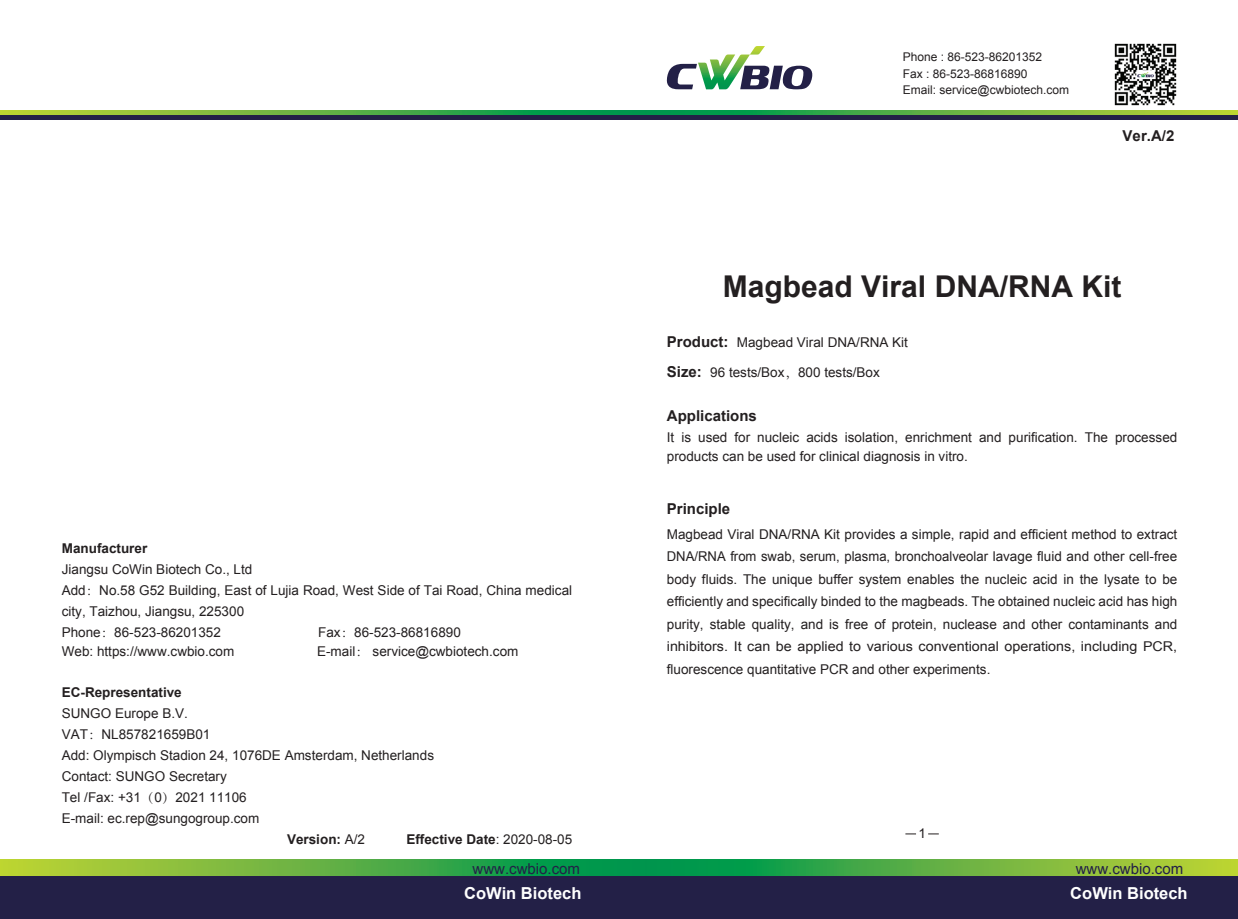
<style>
.page{position:relative;width:1238px;height:919px;background:#fff}
.page>*{position:absolute;margin:0;border:0;box-sizing:border-box;transform-origin:0 0}
.t1{font:700 30px "Arial";color:#231f20}
.t2{font:700 16.5px "Arial";color:#fff}
.t3{font:700 15px "Arial";color:#231f20}
.t4{font:15px "Arial";color:#232047}
.t5{font:13.5px/22.5px "Arial";color:#231f20}
.t6{font:700 13.5px "Arial";color:#231f20}
.t7{font:12px/16.5px "Arial";color:#231f20}
.s1{font-family:"Adobe Song Std";font-weight:300}
.s2{font-weight:400}
.s3{font-weight:700;font-size:15px}
</style>
<div class="page">
<svg style="left:646px;top:111px;width:591px;height:4px;background:#5bb142"></svg>
<hr style="left:642px;top:115px;width:595px;height:4px;background:#232047">
<svg style="left:0;top:111px;width:646px;height:4px;background:#5bb142"></svg>
<hr style="left:0;top:115px;width:646px;height:4px;background:#232047">
<svg style="left:666px;top:46px;width:146px;height:43px"></svg>
<img style="left:1114px;top:43px;width:63px;height:63px">
<div style="left:642px;top:874px;width:595px;height:44px;background:#232047"></div>
<svg style="left:646px;top:859px;width:591px;height:16px;background:#5bb142"></svg>
<div style="left:0;top:874px;width:646px;height:44px;background:#232047"></div>
<svg style="left:0;top:859px;width:646px;height:16px;background:#5bb142"></svg>
<p class="t6" style="left:62px;top:539px;width:87px">Manufacturer</p>
<p class="t5" style="left:62px;top:558px;width:512px;line-height:21px">Jiangsu CoWin Biotech Co., Ltd<br>Add<span class="s1">：</span>No.58 G52 Building, East of Lujia Road, West Side of Tai Road, China medical city, Taizhou, Jiangsu, 225300<br>Phone<span class="s1">：</span>86-523-86201352</p>
<p class="t5" style="left:318px;top:620px;width:144px">Fax<span class="s1">：</span>86-523-86816890</p>
<p class="t5" style="left:62px;top:640px;width:174px">Web: https://www.cwbio.com</p>
<p class="t5" style="left:317px;top:640px;width:203px">E-mail<span class="s1">：</span> service@cwbiotech.com</p>
<p class="t6" style="left:62px;top:683px;width:122px">EC-Representative</p>
<p class="t5" style="left:62px;top:701px;width:128px">SUNGO Europe B.V.</p>
<p class="t5" style="left:62px;top:722px;width:150px">VAT<span class="s1">：</span>NL857821659B01</p>
<p class="t5" style="left:62px;top:743px;width:374px">Add: Olympisch Stadion 24, 1076DE Amsterdam, Netherlands</p>
<p class="t5" style="left:62px;top:764px;width:167px">Contact: SUNGO Secretary</p>
<p class="t5" style="left:62px;top:785px;width:186px">Tel /Fax: +31<span class="s1">（</span>0<span class="s1">）</span>2021 11106</p>
<p class="t5" style="left:62px;top:806px;width:199px">E-mail: ec.rep@sungogroup.com</p>
<p class="t6" style="left:287px;top:830px;width:80px">Version: <span class="s2">A/2</span></p>
<p class="t6" style="left:406px;top:830px;width:167px">Effective Date<span class="s2">: 2020-08-05</span></p>
<p class="t4" style="left:472px;top:858px;width:109px">www.cwbio.com</p>
<p class="t2" style="left:464px;top:882px;width:119px">CoWin Biotech</p>
<p class="t7" style="left:902px;top:49px;width:168px">Phone : 86-523-86201352<br>Fax : 86-523-86816890<br>Email: service@cwbiotech.com</p>
<p class="t3" style="left:1122px;top:125px;width:53px">Ver.A/2</p>
<h1 class="t1" style="left:722px;top:266px;width:400px">Magbead Viral DNA/RNA Kit</h1>
<p class="t5" style="left:666px;top:331px;width:243px"><span class="s3">Product:</span> Magbead Viral DNA/RNA Kit</p>
<p class="t5" style="left:666px;top:361px;width:214px"><span class="s3">Size:</span> 96 tests/Box<span class="s1">，</span>800 tests/Box</p>
<p class="t3" style="left:666px;top:405px;width:92px">Applications</p>
<p class="t5" style="left:666px;top:427px;width:512px;line-height:19.5px">It is used for nucleic acids isolation, enrichment and purification. The processed products can be used for clinical diagnosis in vitro.</p>
<p class="t3" style="left:666px;top:499px;width:65px">Principle</p>
<p class="t5" style="left:666px;top:522px;width:512px;text-align:justify">Magbead Viral DNA/RNA Kit provides a simple, rapid and efficient method to extract DNA/RNA from swab, serum, plasma, bronchoalveolar lavage fluid and other cell-free body fluids. The unique buffer system enables the nucleic acid in the lysate to be efficiently and specifically binded to the magbeads. The obtained nucleic acid has high purity, stable quality, and is free of protein, nuclease and other contaminants and inhibitors. It can be applied to various conventional operations, including PCR, fluorescence quantitative PCR and other experiments.</p>
<p class="t5" style="left:918px;top:821px;width:9px">1</p>
<p class="t4" style="left:1075px;top:858px;width:109px">www.cwbio.com</p>
<p class="t2" style="left:1070px;top:882px;width:119px">CoWin Biotech</p>
</div>
